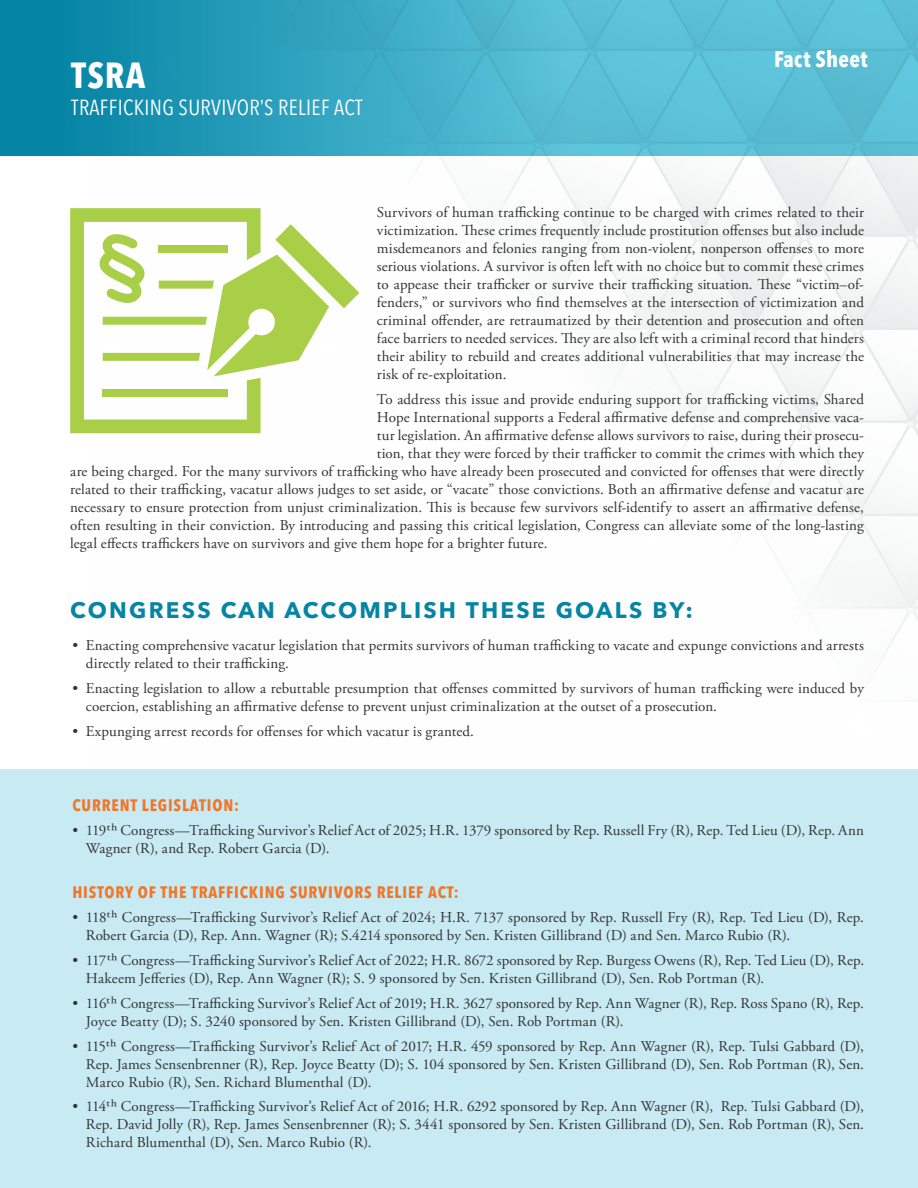
<style>
.page{position:relative;width:918px;height:1188px;background:#fff}
.page>*{position:absolute;margin:0;border:0;box-sizing:border-box;transform-origin:0 0}
.t1{font:700 condensed 36px "Avenir Next LT Pro";color:#fff}
.t2{font:700 22.5px "Avenir Next LT Pro";letter-spacing:.1em;color:#0584a4}
.t3{font:700 condensed 22.5px "Avenir Next LT Pro";letter-spacing:.01em;color:#fff}
.t4{font:condensed 21.6px "Avenir Next LT Pro";letter-spacing:.015em;color:#fff}
.t5{font:700 condensed 16.5px "Avenir Next LT Pro";letter-spacing:.05em;color:#f0772a}
.t6{font:15px/18px "Adobe Garamond Pro";letter-spacing:.01em;color:#333}
.s1{font-family:"Minion Pro";font-stretch:normal}
</style>
<div class="page">
<div style="left:0;top:0;width:918px;height:155px;background:#0584a4"></div>
<img style="left:91px;top:0;width:827px;height:770px">
<div style="left:0;top:770px;width:918px;height:418px;background:#c8eaf3"></div>
<svg style="left:70px;top:208px;width:289px;height:225px"></svg>
<h1 class="t1" style="left:71px;top:53px;width:76px">TSRA</h1>
<h3 class="t4" style="left:71px;top:94px;width:293px">TRAFFICKING SURVIVOR<span class="s1">'</span>S RELIEF ACT</h3>
<h2 class="t3" style="left:774px;top:45px;width:95px">Fact Sheet</h2>
<p class="t6" style="left:377px;top:204px;width:489px;text-align:justify">Survivors of human trafficking continue to be charged with crimes related to their victimization. These crimes frequently include prostitution offenses but also include misdemeanors and felonies ranging from non-violent, nonperson offenses to more serious violations. A survivor is often left with no choice but to commit these crimes to appease their trafficker or survive their trafficking situation. These “victim–of&shy;fenders,” or survivors who find themselves at the intersection of victimization and criminal offender, are retraumatized by their detention and prosecution and often face barriers to needed services. They are also left with a criminal record that hinders their ability to rebuild and creates additional vulnerabilities that may increase the risk of re-exploitation.</p>
<p class="t6" style="left:377px;top:391px;width:489px">To address this issue and provide enduring support for trafficking victims, Shared</p>
<p class="t6" style="left:377px;top:409px;width:489px">Hope International supports a Federal affirmative defense and comprehensive vaca-</p>
<p class="t6" style="left:377px;top:427px;width:489px">tur legislation. An affirmative defense allows survivors to raise, during their prosecu-</p>
<p class="t6" style="left:377px;top:445px;width:489px">tion, that they were forced by their trafficker to commit the crimes with which they</p>
<p class="t6" style="left:70px;top:463px;width:795px">are being charged. For the many survivors of trafficking who have already been prosecuted and convicted for offenses that were directly</p>
<p class="t6" style="left:70px;top:481px;width:795px">related to their trafficking, vacatur allows judges to set aside, or “vacate” those convictions. Both an affirmative defense and vacatur are</p>
<p class="t6" style="left:70px;top:499px;width:795px">necessary to ensure protection from unjust criminalization. This is because few survivors self-identify to assert an affirmative defense,</p>
<p class="t6" style="left:70px;top:517px;width:795px">often resulting in their conviction. By introducing and passing this critical legislation, Congress can alleviate some of the long-lasting</p>
<p class="t6" style="left:70px;top:535px;width:479px">legal effects traffickers have on survivors and give them hope for a brighter future.</p>
<h2 class="t2" style="left:70px;top:596px;width:624px">CONGRESS CAN ACCOMPLISH THESE GOALS BY:</h2>
<p class="t6" style="left:86px;top:637px;width:780px;text-indent:-14px">• Enacting comprehensive vacatur legislation that permits survivors of human trafficking to vacate and expunge convictions and arrests directly related to their trafficking.</p>
<p class="t6" style="left:86px;top:680px;width:780px;text-indent:-14px">• Enacting legislation to allow a rebuttable presumption that offenses committed by survivors of human trafficking were induced by coercion, establishing an affirmative defense to prevent unjust criminalization at the outset of a prosecution.</p>
<p class="t6" style="left:72px;top:722px;width:403px">• Expunging arrest records for offenses for which vacatur is granted.</p>
<p class="t5" style="left:72px;top:795px;width:168px">CURRENT LEGISLATION:</p>
<p class="t6" style="left:86px;top:822px;width:780px;text-indent:-14px">• 119th Congress—Trafficking Survivor’s Relief Act of 2025; H.R. 1379 sponsored by Rep. Russell Fry (R), Rep. Ted Lieu (D), Rep. Ann<br>Wagner (R), and Rep. Robert Garcia (D).</p>
<p class="t5" style="left:72px;top:882px;width:388px">HISTORY OF THE TRAFFICKING SURVIVORS RELIEF ACT:</p>
<p class="t6" style="left:86px;top:909px;width:780px;text-indent:-14px">• 118th Congress—Trafficking Survivor’s Relief Act of 2024; H.R. 7137 sponsored by Rep. Russell Fry (R), Rep. Ted Lieu (D), Rep.<br>Robert Garcia (D), Rep. Ann. Wagner (R); S.4214 sponsored by Sen. Kristen Gillibrand (D) and Sen. Marco Rubio (R).</p>
<p class="t6" style="left:86px;top:952px;width:780px;text-indent:-14px">• 117th Congress—Trafficking Survivor’s Relief Act of 2022; H.R. 8672 sponsored by Rep. Burgess Owens (R), Rep. Ted Lieu (D), Rep.<br>Hakeem Jefferies (D), Rep. Ann Wagner (R); S. 9 sponsored by Sen. Kristen Gillibrand (D), Sen. Rob Portman (R).</p>
<p class="t6" style="left:86px;top:995px;width:780px;text-indent:-14px">• 116th Congress—Trafficking Survivor’s Relief Act of 2019; H.R. 3627 sponsored by Rep. Ann Wagner (R), Rep. Ross Spano (R), Rep.<br>Joyce Beatty (D); S. 3240 sponsored by Sen. Kristen Gillibrand (D), Sen. Rob Portman (R).</p>
<p class="t6" style="left:86px;top:1037px;width:780px;text-align:justify;text-indent:-14px">• 115th Congress—Trafficking Survivor’s Relief Act of 2017; H.R. 459 sponsored by Rep. Ann Wagner (R), Rep. Tulsi Gabbard (D), Rep. James Sensenbrenner (R), Rep. Joyce Beatty (D); S. 104 sponsored by Sen. Kristen Gillibrand (D), Sen. Rob Portman (R), Sen.<br>Marco Rubio (R), Sen. Richard Blumenthal (D).</p>
<p class="t6" style="left:86px;top:1098px;width:780px;text-align:justify;text-indent:-14px">• 114th Congress—Trafficking Survivor’s Relief Act of 2016; H.R. 6292 sponsored by Rep. Ann Wagner (R), Rep. Tulsi Gabbard (D), Rep. David Jolly (R), Rep. James Sensenbrenner (R); S. 3441 sponsored by Sen. Kristen Gillibrand (D), Sen. Rob Portman (R), Sen.<br>Richard Blumenthal (D), Sen. Marco Rubio (R).</p>
</div>
